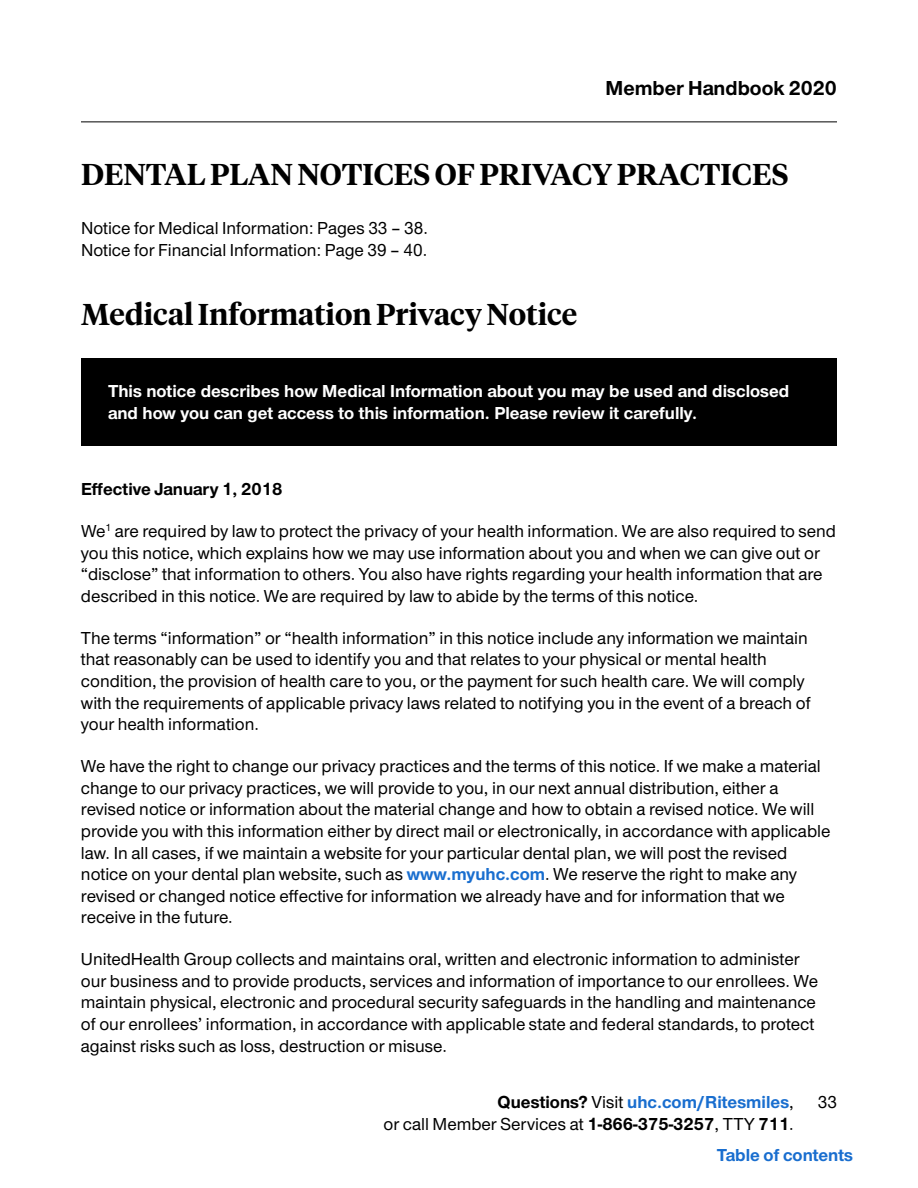
<style>
.page{position:relative;width:918px;height:1188px;background:#fff}
.page>*{position:absolute;margin:0;border:0;box-sizing:border-box;transform-origin:0 0}
.Head_Level_2___20pt{font:600 30px "UHC Serif Headline";color:#000}
.t1{font:700 21px "UHC Sans";color:#000}
.Body{font:500 18px/21.6px "UHC Sans";color:#000}
.Table___headers_-_RE{font:700 18px/21.6px "UHC Sans";color:#fff}
.Body_AFTER_bullet{font:700 18px "UHC Sans";color:#000}
.t2{font:700 18px "UHC Sans";color:#196ecf}
.s1{font-weight:700;color:#196ecf}
.s2{font-weight:700}
</style>
<div class="page">
<hr style="left:81px;top:122px;width:756px;height:1px;background:#000">
<div style="left:81px;top:358px;width:756px;height:88px;background:#000"></div>
<p class="t1" style="left:605px;top:74px;width:233px">Member Handbook 2020</p>
<p class="Head_Level_2___20pt" style="left:81px;top:154px;width:709px">DENTAL PLAN NOTICES OF PRIVACY PRACTICES</p>
<p class="Body" style="left:81px;top:217px;width:348px">Notice for Medical Information: Pages 33 – 38.<br>Notice for Financial Information: Page 39 – 40.</p>
<p class="Head_Level_2___20pt" style="left:81px;top:294px;width:498px">Medical Information Privacy Notice</p>
<p class="Table___headers_-_RE" style="left:108px;top:380px;width:683px">This notice describes how Medical Information about you may be used and disclosed and how you can get access to this information. Please review it carefully.</p>
<p class="Body_AFTER_bullet" style="left:81px;top:477px;width:203px">Effective January 1, 2018</p>
<p class="Body" style="left:81px;top:520px;width:757px">We<sup>1</sup> are required by law to protect the privacy of your health information. We are also required to send you this notice, which explains how we may use information about you and when we can give out or “disclose” that information to others. You also have rights regarding your health information that are described in this notice. We are required by law to abide by the terms of this notice.</p>
<p class="Body" style="left:81px;top:626px;width:731px">The terms “information” or “health information” in this notice include any information we maintain that reasonably can be used to identify you and that relates to your physical or mental health condition, the provision of health care to you, or the payment for such health care. We will comply with the requirements of applicable privacy laws related to notifying you in the event of a breach of your health information.</p>
<p class="Body" style="left:81px;top:755px;width:751px">We have the right to change our privacy practices and the terms of this notice. If we make a material change to our privacy practices, we will provide to you, in our next annual distribution, either a revised notice or information about the material change and how to obtain a revised notice. We will provide you with this information either by direct mail or electronically, in accordance with applicable law. In all cases, if we maintain a website for your particular dental plan, we will post the revised notice on your dental plan website, such as <span class="s1">www.myuhc.com</span>. We reserve the right to make any revised or changed notice effective for information we already have and for information that we receive in the future.</p>
<p class="Body" style="left:81px;top:948px;width:739px">UnitedHealth Group collects and maintains oral, written and electronic information to administer our business and to provide products, services and information of importance to our enrollees. We maintain physical, electronic and procedural security safeguards in the handling and maintenance of our enrollees’ information, in accordance with applicable state and federal standards, to protect against risks such as loss, destruction or misuse.</p>
<p class="Body" style="left:384px;top:1091px;width:412px;text-align:right"><span class="s2">Questions?</span> Visit <span class="s1">uhc.com/Ritesmiles</span>,<br>or call Member Services at <span class="s2">1-866-375-3257</span>, TTY <span class="s2">711</span>.</p>
<p class="Body" style="left:818px;top:1091px;width:21px">33</p>
<p class="t2" style="left:717px;top:1143px;width:138px">Table of contents</p>
</div>
